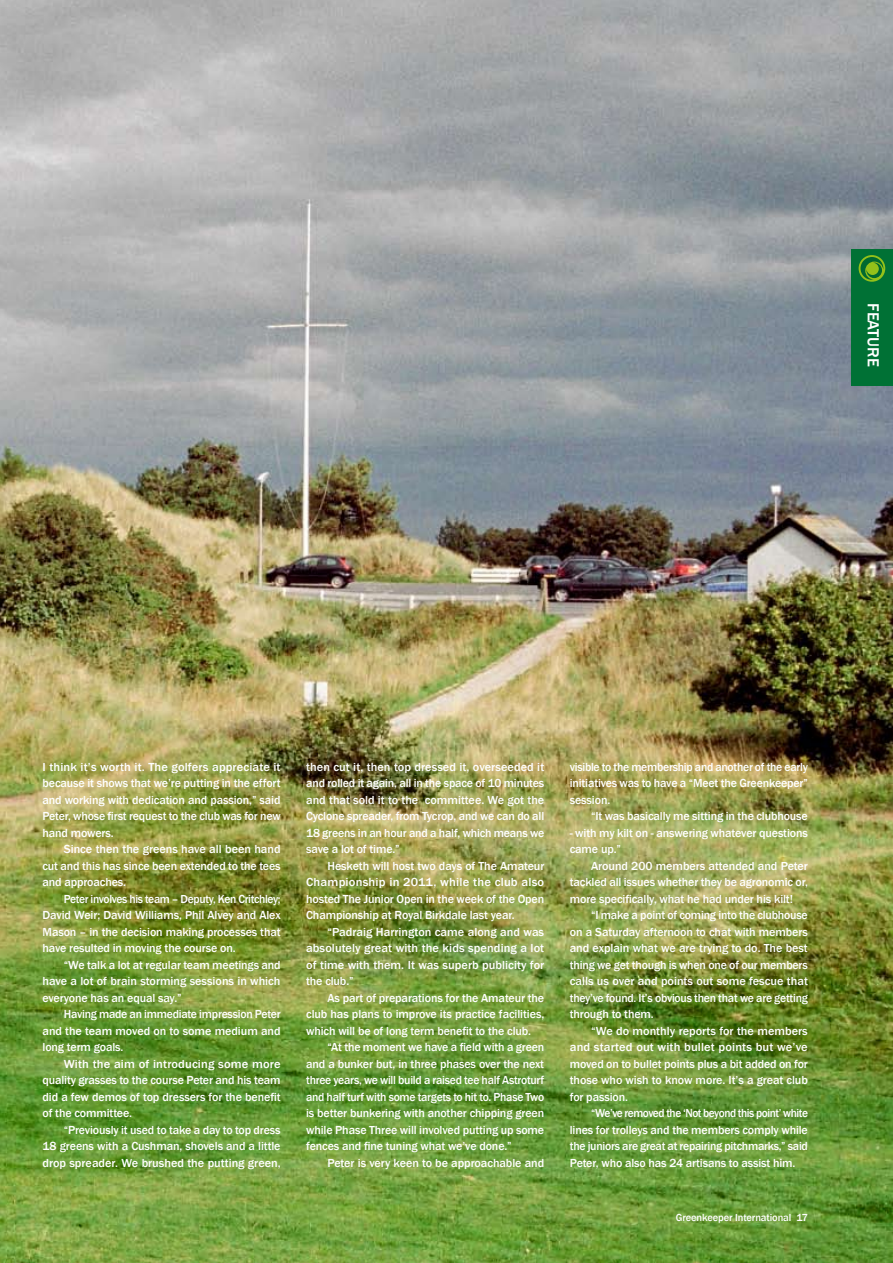
<style>
.page{position:relative;width:893px;height:1263px;background:#fff}
.page>*{position:absolute;margin:0;border:0;box-sizing:border-box;transform-origin:0 0}
.t1{font:500 16.5px "Franklin Gothic";letter-spacing:-.005em;color:#fff}
.t2{font:500 12px/16.5px "Franklin Gothic";letter-spacing:-.01em;color:#fff;text-align:justify}
.t3{font:500 12px/16.5px "Franklin Gothic";letter-spacing:-.01em;color:#fff;text-align:justify;scale:1.04 1}
.t4{font:500 12px/16.5px "Franklin Gothic";letter-spacing:-.01em;color:#fff;text-align:justify;scale:.95 1}
.t5{font:500 12px/16.5px "Franklin Gothic";letter-spacing:-.01em;color:#fff;text-align:justify;scale:.96 1}
.t6{font:500 10.5px "Franklin Gothic";letter-spacing:-.01em;color:#fff}
</style>
<div class="page">
<img style="left:0;top:0;width:893px;height:1263px">
<div style="left:852px;top:249px;width:41px;height:137px;background:#007135"></div>
<svg style="left:859px;top:255px;width:26px;height:27px"></svg>
<svg style="left:860px;top:257px;width:23px;height:23px"></svg>
<h1 class="t1" style="left:883px;top:303px;width:65px;rotate:90deg">FEATURE</h1>
<p class="t3" style="left:43px;top:758px;width:230px">I think it’s worth it. The golfers appreciate it because it shows that we’re putting in the effort and working with dedication and passion,” said Peter, whose first request to the club was for new hand mowers.</p>
<p class="t2" style="left:43px;top:841px;width:240px;text-indent:21px">Since then the greens have all been hand cut and this has since been extended to the tees and approaches.</p>
<p class="t5" style="left:43px;top:890px;width:250px;text-indent:21px">Peter involves his team – Deputy, Ken Critchley; David Weir; David Williams, Phil Alvey and Alex Mason – in the decision making processes that have resulted in moving the course on.</p>
<p class="t2" style="left:43px;top:956px;width:240px;text-indent:21px">“We talk a lot at regular team meetings and have a lot of brain storming sessions in which everyone has an equal say.”</p>
<p class="t2" style="left:43px;top:1006px;width:240px;text-indent:21px">Having made an immediate impression Peter and the team moved on to some medium and long term goals.</p>
<p class="t3" style="left:43px;top:1055px;width:230px;text-indent:21px">With the aim of introducing some more quality grasses to the course Peter and his team did a few demos of top dressers for the benefit of the committee.</p>
<p class="t2" style="left:43px;top:1121px;width:240px;text-indent:21px">“Previously it used to take a day to top dress 18 greens with a Cushman, shovels and a little drop spreader. We brushed the putting green,</p>
<p class="t2" style="left:306px;top:758px;width:240px">then cut it, then top dressed it, overseeded it and rolled it again, all in the space of 10 minutes and that sold it to the committee. We got the Cyclone spreader, from Tycrop, and we can do all 18 greens in an hour and a half, which means we save a lot of time.”</p>
<p class="t2" style="left:306px;top:857px;width:240px;text-indent:21px">Hesketh will host two days of The Amateur Championship in 2011, while the club also hosted The Junior Open in the week of the Open Championship at Royal Birkdale last year.</p>
<p class="t2" style="left:306px;top:923px;width:240px;text-indent:21px">“Padraig Harrington came along and was absolutely great with the kids spending a lot of time with them. It was superb publicity for the club.”</p>
<p class="t2" style="left:306px;top:989px;width:240px;text-indent:21px">As part of preparations for the Amateur the club has plans to improve its practice facilities, which will be of long term benefit to the club.</p>
<p class="t2" style="left:306px;top:1039px;width:240px;text-indent:21px">“At the moment we have a field with a green and a bunker but, in three phases over the next three years, we will build a raised tee half Astroturf and half turf with some targets to hit to. Phase Two is better bunkering with another chipping green while Phase Three will involved putting up some fences and fine tuning what we’ve done.”</p>
<p class="t2" style="left:327px;top:1154px;width:218px">Peter is very keen to be approachable and</p>
<p class="t2" style="left:570px;top:758px;width:240px">visible to the membership and another of the early initiatives was to have a “Meet the Greenkeeper” session.</p>
<p class="t2" style="left:591px;top:808px;width:218px">“It was basically me sitting in the clubhouse</p>
<p class="t2" style="left:570px;top:824px;width:240px">- with my kilt on - answering whatever questions came up.”</p>
<p class="t2" style="left:570px;top:857px;width:240px;text-indent:21px">Around 200 members attended and Peter tackled all issues whether they be agronomic or, more specifically, what he had under his kilt!</p>
<p class="t2" style="left:570px;top:907px;width:240px;text-indent:21px">“I make a point of coming into the clubhouse on a Saturday afternoon to chat with members and explain what we are trying to do. The best thing we get though is when one of our members calls us over and points out some fescue that they’ve found. It’s obvious then that we are getting through to them.</p>
<p class="t2" style="left:570px;top:1022px;width:240px;text-indent:21px">“We do monthly reports for the members and started out with bullet points but we’ve moved on to bullet points plus a bit added on for those who wish to know more. It’s a great club for passion.</p>
<p class="t4" style="left:570px;top:1105px;width:252px;text-indent:21px">“We’ve removed the ‘Not beyond this point’ white lines for trolleys and the members comply while the juniors are great at repairing pitchmarks,” said Peter, who also has 24 artisans to assist him.</p>
<p class="t6" style="left:676px;top:1211px;width:134px">Greenkeeper International 17</p>
</div>
